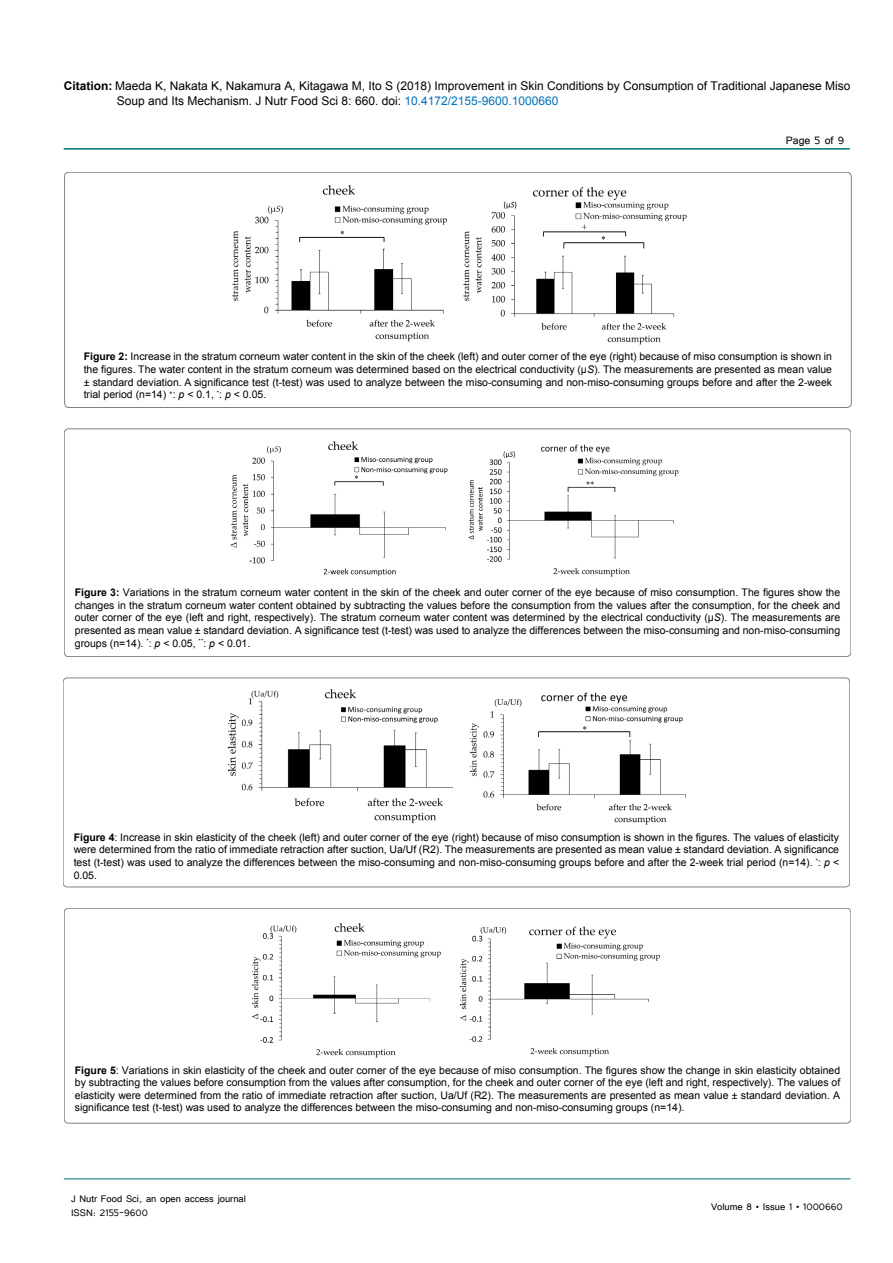
<style>
.page{position:relative;width:893px;height:1263px;background:#fff}
.page>*{position:absolute;margin:0;border:0;box-sizing:border-box;transform-origin:0 0}
.t1{font:13.5px "Tunga";color:#000}
.t2{font:12px/14.4px "Arial";color:#000}
.t3{font:12px/14.4px "Tunga";color:#000}
.t4{font:10.5px/12.6px "Arial";color:#000;text-align:justify}
.s1{font-weight:700}
.s2{color:#0072bc}
.s3{font-style:italic}
</style>
<div class="page">
<hr style="left:64px;top:148px;width:786px;height:2px;background:#007071">
<hr style="left:64px;top:1179px;width:786px;height:1px;background:#007071">
<img style="left:232px;top:185px;width:216px;height:157px">
<img style="left:463px;top:187px;width:224px;height:157px">
<div style="left:65px;top:172px;width:786px;height:235px;border:1px solid #000;border-radius:4px"></div>
<img style="left:230px;top:441px;width:218px;height:135px">
<img style="left:468px;top:444px;width:211px;height:132px">
<div style="left:64px;top:429px;width:787px;height:228px;border:1px solid #000;border-radius:4px"></div>
<img style="left:227px;top:689px;width:225px;height:135px">
<img style="left:470px;top:692px;width:216px;height:133px">
<div style="left:63px;top:678px;width:787px;height:209px;border:1px solid #000;border-radius:4px"></div>
<img style="left:251px;top:923px;width:410px;height:134px">
<div style="left:64px;top:908px;width:787px;height:215px;border:1px solid #000;border-radius:4px"></div>
<p class="t2" style="left:117px;top:79px;width:735px;text-indent:-53px"><span class="s1">Citation:</span> Maeda K, Nakata K, Nakamura A, Kitagawa M, Ito S (2018) Improvement in Skin Conditions by Consumption of Traditional Japanese Miso<br>Soup and Its Mechanism. J Nutr Food Sci 8: 660. doi: <span class="s2">10.4172/2155-9600.1000660</span></p>
<p class="t1" style="left:786px;top:131px;width:60px">Page 5 of 9</p>
<p class="t4" style="left:84px;top:350px;width:750px"><span class="s1">Figure 2:</span> Increase in the stratum corneum water content in the skin of the cheek (left) and outer corner of the eye (right) because of miso consumption is shown in the figures. The water content in the stratum corneum was determined based on the electrical conductivity (μ<span class="s3">S</span>). The measurements are presented as mean value ± standard deviation. A significance test (t-test) was used to analyze between the miso-consuming and non-miso-consuming groups before and after the 2-week trial period (n=14) <sup>+</sup>: <span class="s3">p</span> &lt; 0.1, <sup>*</sup>: <span class="s3">p</span> &lt; 0.05.</p>
<p class="t4" style="left:75px;top:586px;width:767px"><span class="s1">Figure 3:</span> Variations in the stratum corneum water content in the skin of the cheek and outer corner of the eye because of miso consumption. The figures show the changes in the stratum corneum water content obtained by subtracting the values before the consumption from the values after the consumption, for the cheek and outer corner of the eye (left and right, respectively). The stratum corneum water content was determined by the electrical conductivity (μ<span class="s3">S</span>). The measurements are presented as mean value ± standard deviation. A significance test (t-test) was used to analyze the differences between the miso-consuming and non-miso-consuming groups (n=14). <sup>*</sup>: <span class="s3">p</span> &lt; 0.05, <sup>**</sup>: <span class="s3">p</span> &lt; 0.01.</p>
<p class="t4" style="left:74px;top:831px;width:767px"><span class="s1">Figure 4</span>: Increase in skin elasticity of the cheek (left) and outer corner of the eye (right) because of miso consumption is shown in the figures. The values of elasticity were determined from the ratio of immediate retraction after suction, Ua/Uf (R2). The measurements are presented as mean value ± standard deviation. A significance test (t-test) was used to analyze the differences between the miso-consuming and non-miso-consuming groups before and after the 2-week trial period (n=14). <sup>*</sup>: <span class="s3">p</span> &lt; 0.05.</p>
<p class="t4" style="left:75px;top:1064px;width:767px"><span class="s1">Figure 5</span>: Variations in skin elasticity of the cheek and outer corner of the eye because of miso consumption. The figures show the change in skin elasticity obtained by subtracting the values before consumption from the values after consumption, for the cheek and outer corner of the eye (left and right, respectively). The values of elasticity were determined from the ratio of immediate retraction after suction, Ua/Uf (R2). The measurements are presented as mean value ± standard deviation. A significance test (t-test) was used to analyze the differences between the miso-consuming and non-miso-consuming groups (n=14).</p>
<p class="t3" style="left:71px;top:1190px;width:176px">J Nutr Food Sci, an open access journal<br>ISSN: 2155-9600</p>
<p class="t3" style="left:711px;top:1199px;width:133px">Volume 8 • Issue 1 • 1000660</p>
</div>
